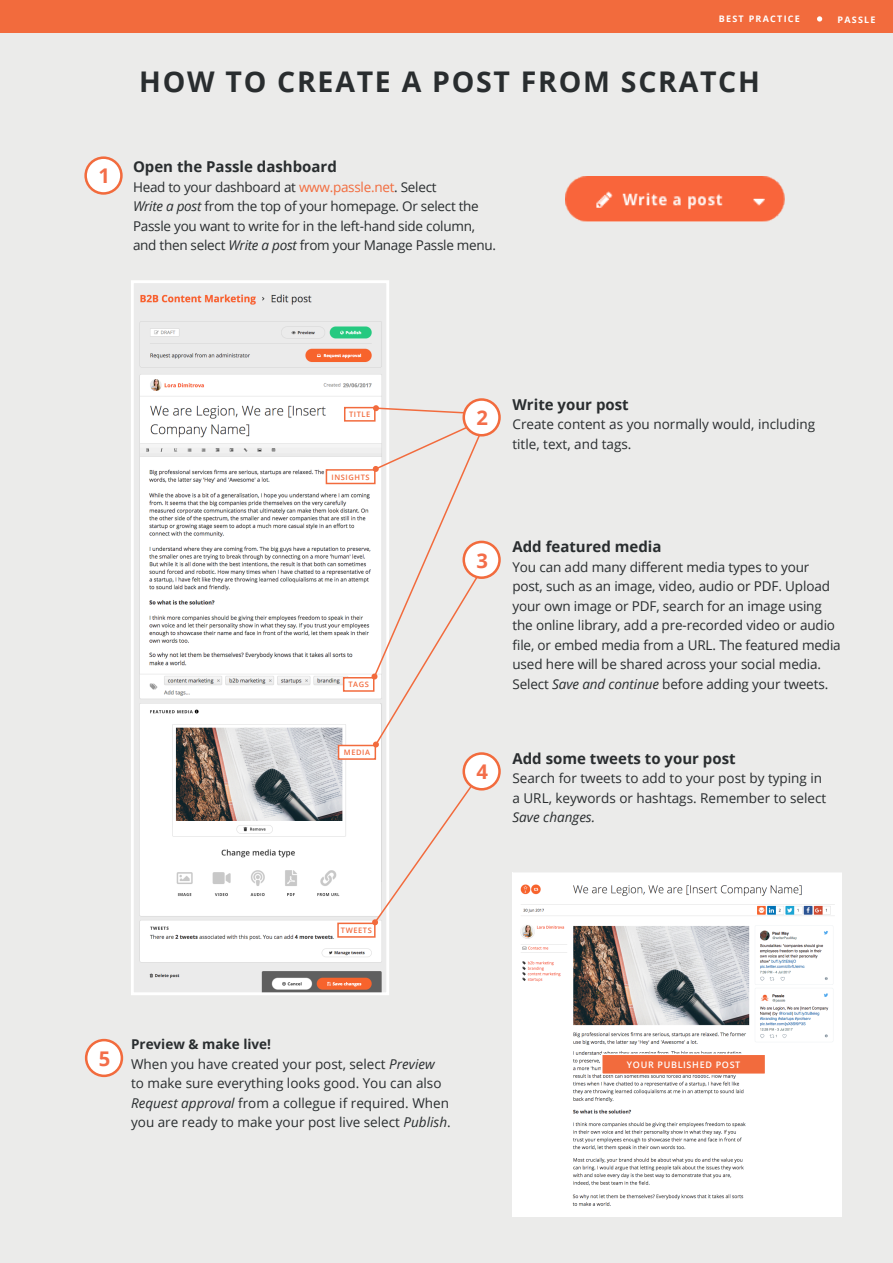
<style>
.page{position:relative;width:893px;height:1263px;background:#fff}
.page>*{position:absolute;margin:0;border:0;box-sizing:border-box;transform-origin:0 0}
.main_title{font:700 28.5px "Open Sans";letter-spacing:.06em;color:#292d2f}
.t1{font:700 20.25px "Open Sans";color:#f36e4a}
.best_practice_para{font:700 15px "Open Sans";color:#292d2f}
.best_practice_para-2{font:13.5px/19.5px "Open Sans";letter-spacing:-.01em;color:#292d2f}
.best_practice_para-3{font:700 13.5px "Open Sans";color:#292d2f}
.series_title{font:700 9px "Open Sans";letter-spacing:.14em;color:#fff}
.best_practice_para-4{font:600 9px "Open Sans";letter-spacing:.075em;color:#fff}
.best_practice_para-5{font:600 7.5px "Open Sans";letter-spacing:.075em;color:#f26b3d}
.s1{color:#f26b3d}
.s2{font-style:italic}
</style>
<div class="page">
<div style="left:0;top:27px;width:893px;height:1236px;background:#ebebea"></div>
<div style="left:0;top:0;width:893px;height:33px;background:#f26b3d"></div>
<svg style="left:817px;top:16px;width:5px;height:6px"></svg>
<div style="left:86px;top:158px;width:35px;height:35px;background:#fff;border-radius:50%"></div>
<div style="left:84px;top:156px;width:39px;height:39px;border:3px solid #f26b3d;border-radius:50%"></div>
<img style="left:139px;top:294px;width:243px;height:697px">
<div style="left:131px;top:280px;width:258px;height:715px;border:3px solid #fff"></div>
<div style="left:339px;top:745px;width:36px;height:14px;background:#fff"></div>
<div style="left:338px;top:745px;width:38px;height:15px;border:2px solid #f26b3d"></div>
<div style="left:338px;top:923px;width:37px;height:14px;background:#fff"></div>
<div style="left:337px;top:922px;width:39px;height:16px;border:2px solid #f26b3d"></div>
<div style="left:86px;top:1040px;width:36px;height:36px;background:#fff;border-radius:50%"></div>
<div style="left:85px;top:1039px;width:38px;height:38px;border:3px solid #f26b3d;border-radius:50%"></div>
<img style="left:512px;top:872px;width:330px;height:344px">
<svg style="left:372px;top:784px;width:101px;height:142px"></svg>
<div style="left:464px;top:753px;width:35px;height:36px;background:#fff;border-radius:50%"></div>
<div style="left:462px;top:752px;width:39px;height:38px;border:3px solid #f26b3d;border-radius:50%"></div>
<div style="left:464px;top:542px;width:35px;height:36px;background:#fff;border-radius:50%"></div>
<div style="left:462px;top:541px;width:39px;height:38px;border:3px solid #f26b3d;border-radius:50%"></div>
<div style="left:345px;top:408px;width:30px;height:13px;background:#fff"></div>
<div style="left:344px;top:407px;width:32px;height:15px;border:2px solid #f26b3d"></div>
<div style="left:326px;top:470px;width:49px;height:13px;background:#fff"></div>
<div style="left:326px;top:469px;width:50px;height:15px;border:2px solid #f26b3d"></div>
<div style="left:344px;top:678px;width:30px;height:13px;background:#fff"></div>
<div style="left:343px;top:677px;width:31px;height:15px;border:2px solid #f26b3d"></div>
<svg style="left:371px;top:422px;width:115px;height:326px"></svg>
<svg style="left:373px;top:405px;width:95px;height:9px"></svg>
<div style="left:464px;top:399px;width:35px;height:36px;background:#fff;border-radius:50%"></div>
<div style="left:462px;top:398px;width:39px;height:38px;border:3px solid #f26b3d;border-radius:50%"></div>
<img style="left:565px;top:176px;width:219px;height:46px">
<div style="left:602px;top:1054px;width:164px;height:20px;background:#f26b3d"></div>
<div style="left:601px;top:1053px;width:165px;height:22px;border:2px solid #fff"></div>
<p class="series_title" style="left:719px;top:13px;width:83px">BEST PRACTICE</p>
<p class="series_title" style="left:837px;top:13px;width:40px">PASSLE</p>
<p class="main_title" style="left:139px;top:61px;width:622px">HOW TO CREATE A POST FROM SCRATCH</p>
<p class="t1" style="left:98px;top:162px;width:13px">1</p>
<p class="best_practice_para" style="left:133px;top:156px;width:205px">Open the Passle dashboard</p>
<p class="best_practice_para-2" style="left:133px;top:177px;width:365px">Head to your dashboard at <span class="s1">www.passle.net</span>. Select<br><span class="s2">Write a post</span> from the top of your homepage. Or select the Passle you want to write for in the left-hand side column, and then select <span class="s2">Write a post</span> from your Manage Passle menu.</p>
<p class="best_practice_para-5" style="left:349px;top:409px;width:23px">TITLE</p>
<p class="best_practice_para-5" style="left:332px;top:472px;width:39px">INSIGHTS</p>
<p class="best_practice_para-5" style="left:348px;top:679px;width:22px">TAGS</p>
<p class="best_practice_para-5" style="left:344px;top:747px;width:28px">MEDIA</p>
<p class="best_practice_para-5" style="left:341px;top:925px;width:32px">TWEETS</p>
<p class="t1" style="left:476px;top:404px;width:13px">2</p>
<p class="best_practice_para" style="left:512px;top:394px;width:118px">Write your post</p>
<p class="best_practice_para-2" style="left:512px;top:414px;width:304px">Create content as you normally would, including title, text, and tags.</p>
<p class="t1" style="left:476px;top:546px;width:13px">3</p>
<p class="t1" style="left:476px;top:758px;width:13px">4</p>
<p class="best_practice_para" style="left:512px;top:536px;width:151px">Add featured media</p>
<p class="best_practice_para-2" style="left:512px;top:557px;width:330px">You can add many different media types to your post, such as an image, video, audio or PDF. Upload your own image or PDF, search for an image using the online library, add a pre-recorded video or audio file, or embed media from a URL. The featured media used here will be shared across your social media.<br>Select <span class="s2">Save and continue</span> before adding your tweets.</p>
<p class="best_practice_para" style="left:512px;top:748px;width:225px">Add some tweets to your post</p>
<p class="best_practice_para-2" style="left:512px;top:768px;width:315px">Search for tweets to add to your post by typing in a URL, keywords or hashtags. Remember to select<br><span class="s2">Save changes.</span></p>
<p class="t1" style="left:99px;top:1044px;width:13px">5</p>
<p class="best_practice_para-3" style="left:131px;top:1035px;width:142px">Preview &amp; make live!</p>
<p class="best_practice_para-2" style="left:131px;top:1054px;width:321px">When you have created your post, select <span class="s2">Preview </span>to make sure everything looks good. You can also <span class="s2">Request approval</span> from a collegue if required. When you are ready to make your post live select <span class="s2">Publish</span>.</p>
<p class="best_practice_para-4" style="left:627px;top:1058px;width:115px">YOUR PUBLISHED POST</p>
</div>
